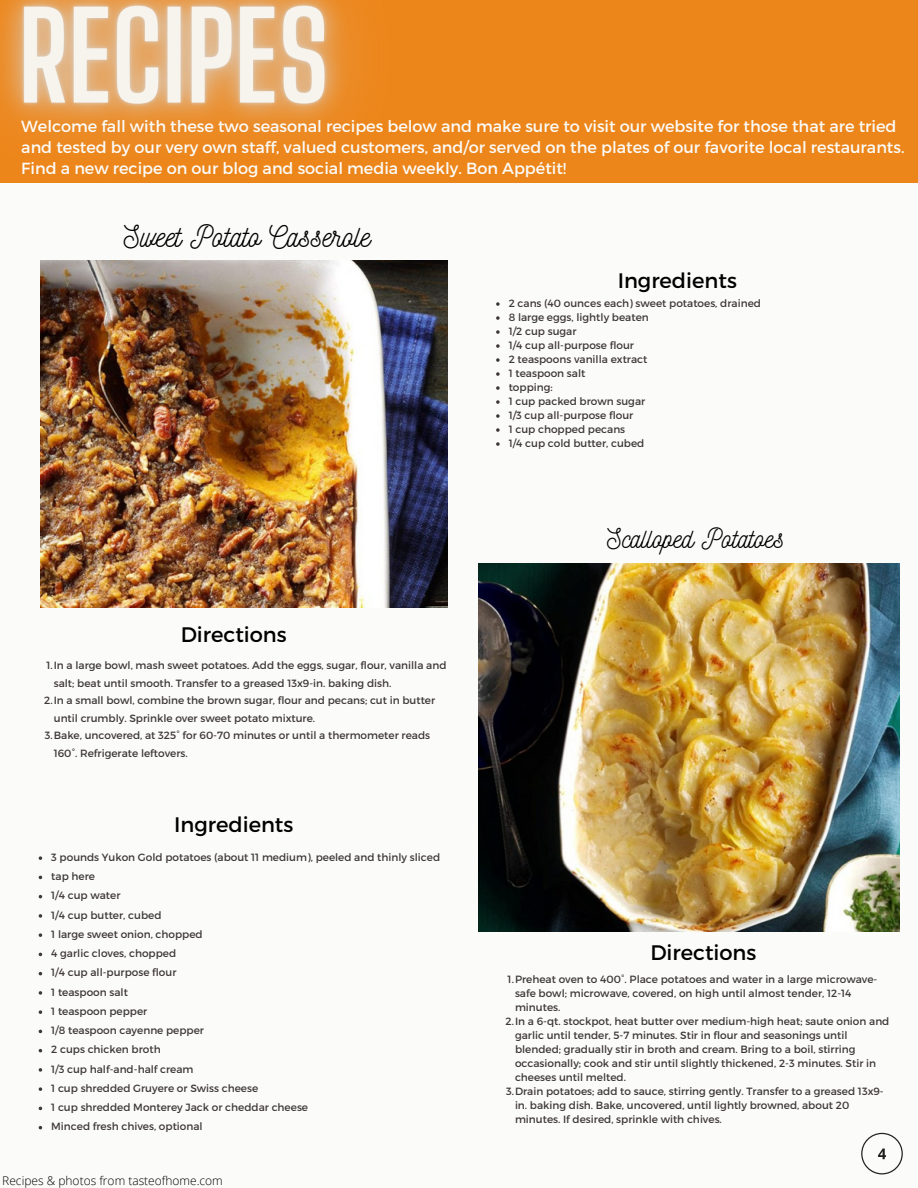
<style>
.page{position:relative;width:918px;height:1188px;background:#fbfbf9}
.page>*{position:absolute;margin:0;border:0;box-sizing:border-box;transform-origin:0 0}
.t1{font:30px "Nickainley";color:#000}
.t2{font:27.15px "Nickainley";color:#000}
.t3{font:21px "Montserrat";color:#000}
.t4{font:16.05px/21.3px "Montserrat";color:#fbfbf9}
.t5{font:300 12px "Open Sans";color:#000}
.t6{font:10.5px/14px "Montserrat";color:#3d3738}
</style>
<div class="page">
<div style="left:0;top:0;width:918px;height:183px;background:#ed861a"></div>
<img style="left:41px;top:264px;width:407px;height:344px">
<img style="left:479px;top:563px;width:421px;height:368px">
<svg style="left:861px;top:1133px;width:42px;height:41px"></svg>
<img style="left:0;top:0;width:448px;height:264px">
<svg style="left:496px;top:302px;width:4px;height:4px"></svg>
<svg style="left:496px;top:316px;width:4px;height:4px"></svg>
<svg style="left:496px;top:330px;width:4px;height:4px"></svg>
<svg style="left:496px;top:344px;width:4px;height:4px"></svg>
<svg style="left:496px;top:358px;width:4px;height:4px"></svg>
<svg style="left:496px;top:372px;width:4px;height:4px"></svg>
<svg style="left:496px;top:386px;width:4px;height:4px"></svg>
<svg style="left:496px;top:400px;width:4px;height:4px"></svg>
<svg style="left:496px;top:414px;width:4px;height:4px"></svg>
<svg style="left:496px;top:428px;width:4px;height:4px"></svg>
<svg style="left:496px;top:442px;width:4px;height:4px"></svg>
<svg style="left:39px;top:856px;width:3px;height:4px"></svg>
<svg style="left:39px;top:914px;width:3px;height:4px"></svg>
<svg style="left:39px;top:933px;width:3px;height:4px"></svg>
<svg style="left:39px;top:991px;width:3px;height:4px"></svg>
<svg style="left:39px;top:1010px;width:3px;height:4px"></svg>
<svg style="left:39px;top:1068px;width:3px;height:4px"></svg>
<svg style="left:39px;top:1087px;width:3px;height:4px"></svg>
<p class="t4" style="left:21px;top:114px;width:885px">Welcome fall with these two seasonal recipes below and make sure to visit our website for those that are tried and tested by our very own staff, valued customers, and/or served on the plates of our favorite local restaurants.<br>Find a new recipe on our blog and social media weekly. Bon Appétit!</p>
<p class="t1" style="left:124px;top:217px;width:248px">Sweet Potato Casserole</p>
<p class="t3" style="left:181px;top:621px;width:108px">Directions</p>
<p class="t6" style="left:54px;top:656px;width:394px;line-height:17.5px;text-indent:-7px">1.In a large bowl, mash sweet potatoes. Add the eggs, sugar, flour, vanilla and salt; beat until smooth. Transfer to a greased 13x9-in. baking dish.</p>
<p class="t6" style="left:54px;top:691px;width:383px;line-height:17.5px;text-indent:-10px">2.In a small bowl, combine the brown sugar, flour and pecans; cut in butter until crumbly. Sprinkle over sweet potato mixture.</p>
<p class="t6" style="left:54px;top:726px;width:378px;line-height:17.5px;text-indent:-9px">3.Bake, uncovered, at 325° for 60-70 minutes or until a thermometer reads<br>160°. Refrigerate leftovers.</p>
<p class="t3" style="left:174px;top:810px;width:121px">Ingredients</p>
<p class="t6" style="left:51px;top:850px;width:390px">3 pounds Yukon Gold potatoes (about 11 medium), peeled and thinly sliced</p>
<p class="t6" style="left:51px;top:869px;width:45px">tap here</p>
<p class="t6" style="left:51px;top:888px;width:71px">1/4 cup water</p>
<p class="t6" style="left:51px;top:907px;width:112px">1/4 cup butter, cubed</p>
<p class="t6" style="left:51px;top:927px;width:153px">1 large sweet onion, chopped</p>
<p class="t6" style="left:51px;top:946px;width:127px">4 garlic cloves, chopped</p>
<p class="t6" style="left:51px;top:965px;width:127px">1/4 cup all-purpose flour</p>
<p class="t6" style="left:51px;top:984px;width:78px">1 teaspoon salt</p>
<p class="t6" style="left:51px;top:1004px;width:98px">1 teaspoon pepper</p>
<p class="t6" style="left:51px;top:1023px;width:154px">1/8 teaspoon cayenne pepper</p>
<p class="t6" style="left:51px;top:1042px;width:111px">2 cups chicken broth</p>
<p class="t6" style="left:51px;top:1061px;width:144px">1/3 cup half-and-half cream</p>
<p class="t6" style="left:51px;top:1081px;width:208px">1 cup shredded Gruyere or Swiss cheese</p>
<p class="t6" style="left:51px;top:1100px;width:258px">1 cup shredded Monterey Jack or cheddar cheese</p>
<p class="t6" style="left:51px;top:1119px;width:153px">Minced fresh chives, optional</p>
<p class="t5" style="left:2px;top:1172px;width:222px">Recipes &amp; photos from tasteofhome.com</p>
<p class="t3" style="left:618px;top:267px;width:121px">Ingredients</p>
<p class="t6" style="left:509px;top:295px;width:254px">2 cans (40 ounces each) sweet potatoes, drained</p>
<p class="t6" style="left:509px;top:309px;width:142px">8 large eggs, lightly beaten</p>
<p class="t6" style="left:509px;top:323px;width:69px">1/2 cup sugar</p>
<p class="t6" style="left:509px;top:337px;width:127px">1/4 cup all-purpose flour</p>
<p class="t6" style="left:509px;top:351px;width:140px">2 teaspoons vanilla extract</p>
<p class="t6" style="left:509px;top:365px;width:78px">1 teaspoon salt</p>
<p class="t6" style="left:509px;top:379px;width:46px">topping:</p>
<p class="t6" style="left:509px;top:393px;width:138px">1 cup packed brown sugar</p>
<p class="t6" style="left:509px;top:407px;width:126px">1/3 cup all-purpose flour</p>
<p class="t6" style="left:509px;top:421px;width:118px">1 cup chopped pecans</p>
<p class="t6" style="left:509px;top:435px;width:137px">1/4 cup cold butter, cubed</p>
<p class="t2" style="left:607px;top:521px;width:179px">Scalloped Potatoes</p>
<p class="t3" style="left:650px;top:939px;width:108px">Directions</p>
<p class="t6" style="left:515px;top:972px;width:364px;text-indent:-7px">1.Preheat oven to 400°. Place potatoes and water in a large microwave&shy;safe bowl; microwave, covered, on high until almost tender, 12-14 minutes.</p>
<p class="t6" style="left:515px;top:1014px;width:376px;text-indent:-10px">2.In a 6-qt. stockpot, heat butter over medium-high heat; saute onion and garlic until tender, 5-7 minutes. Stir in flour and seasonings until blended; gradually stir in broth and cream. Bring to a boil, stirring occasionally; cook and stir until slightly thickened, 2-3 minutes. Stir in cheeses until melted.</p>
<p class="t6" style="left:515px;top:1084px;width:370px;text-indent:-9px">3.Drain potatoes; add to sauce, stirring gently. Transfer to a greased 13x9- in. baking dish. Bake, uncovered, until lightly browned, about 20 minutes. If desired, sprinkle with chives.</p>
</div>
